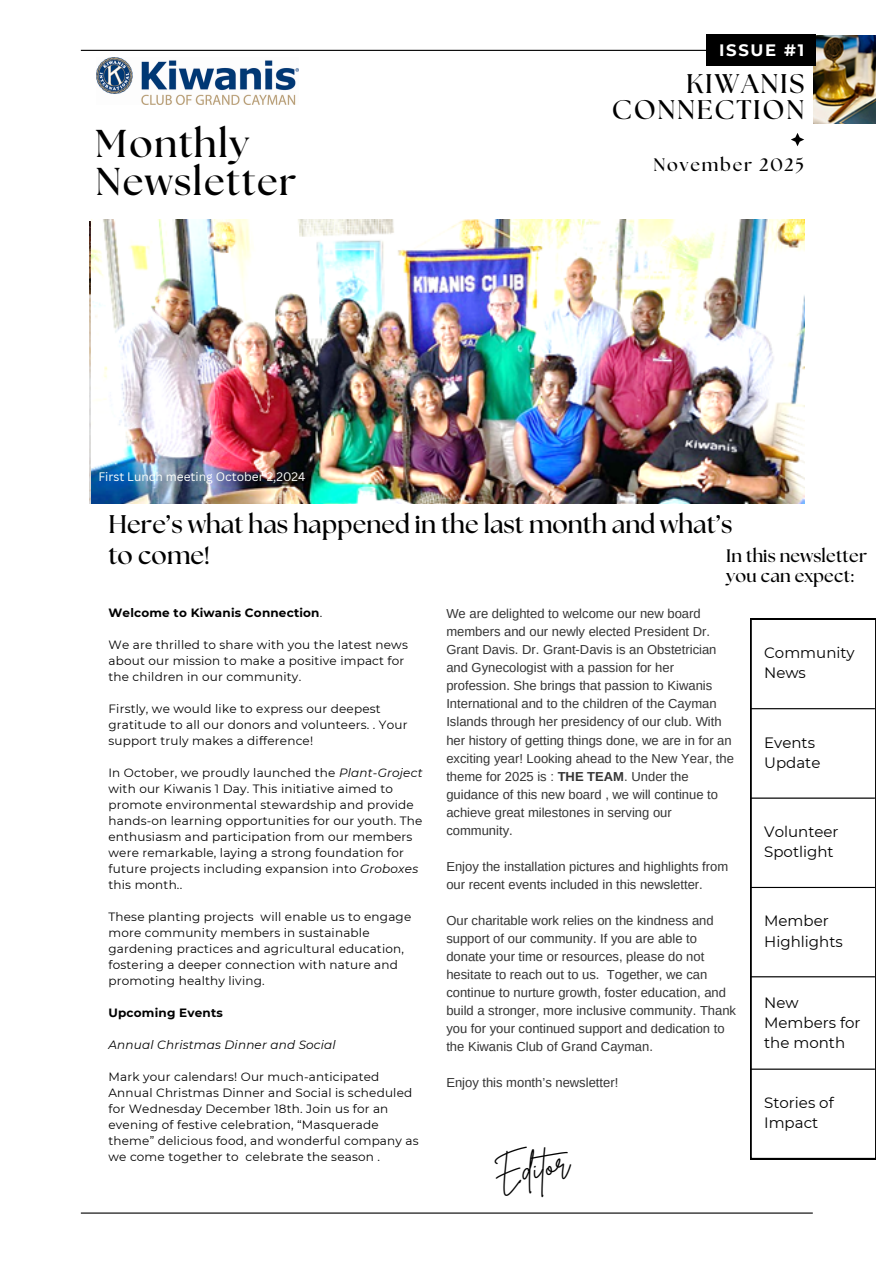
<style>
.page{position:relative;width:894px;height:1264px;background:#fff}
.page>*{position:absolute;margin:0;border:0;box-sizing:border-box;transform-origin:0 0}
.t1{font:700 38.7px/37.7px "The Seasons";letter-spacing:.04em;color:#000}
.t2{font:33.45px "Brittany Signature";color:#000}
.t3{font:700 27px/25.8px "The Seasons";letter-spacing:.065em;color:#000;text-align:right}
.t4{font:700 25.5px/31px "The Seasons";color:#000}
.t5{font:700 18px/20.2px "The Seasons";letter-spacing:.01em;color:#000}
.t6{font:700 18px "The Seasons";letter-spacing:.1em;color:#000}
.t7{font:700 16.5px "Montserrat";letter-spacing:.1em;color:#fff}
.t8{font:15px/20.2px "Montserrat";color:#000}
.t9{font:13.05px/18px "Arimo";color:#343434}
.t10{font:12px/16px "Montserrat";letter-spacing:.015em;color:#000}
.t11{font:700 12px "Montserrat";letter-spacing:.015em;color:#000}
.t12{font:italic 12px "Montserrat";letter-spacing:.015em;color:#000}
.t13{font:12px "Canva Sans";color:#fefffd}
.s1{font-weight:400}
.s2{font-style:italic}
.s3{font-weight:700}
</style>
<div class="page">
<hr style="left:81px;top:50px;width:731px;height:1px;background:#000">
<hr style="left:81px;top:1212px;width:731px;height:1px;background:#000">
<svg style="left:791px;top:133px;width:13px;height:13px"></svg>
<svg style="left:750px;top:619px;width:125px;height:539px"></svg>
<hr style="left:750px;top:618px;width:124px;height:2px;background:#000">
<hr style="left:750px;top:708px;width:124px;height:1px;background:#000">
<hr style="left:750px;top:797px;width:124px;height:1px;background:#000">
<hr style="left:750px;top:886px;width:124px;height:2px;background:#000">
<hr style="left:750px;top:976px;width:124px;height:1px;background:#000">
<hr style="left:750px;top:1068px;width:124px;height:1px;background:#000">
<hr style="left:750px;top:1157px;width:124px;height:1px;background:#000">
<img style="left:91px;top:219px;width:713px;height:285px">
<img style="left:97px;top:57px;width:201px;height:47px">
<img style="left:813px;top:35px;width:62px;height:88px">
<div style="left:706px;top:35px;width:109px;height:31px;background:#000"></div>
<h5 class="t1" style="left:95px;top:127px;width:203px">Monthly<br>Newsletter</h5>
<p class="t13" style="left:98px;top:468px;width:208px">First Lunch meeting October 2,2024</p>
<p class="t7" style="left:719px;top:40px;width:87px">ISSUE #1</p>
<p class="t3" style="left:611px;top:72px;width:194px">KIWANIS<br>CONNECTION</p>
<p class="t6" style="left:653px;top:157px;width:152px">November 2025</p>
<h4 class="t4" style="left:108px;top:509px;width:625px">Here’s what has happened in the last month and what’s to come!</h4>
<p class="t5" style="left:726px;top:546px;width:142px">In this newsletter you can expect:</p>
<p class="t11" style="left:108px;top:605px;width:215px">Welcome to Kiwanis Connection<span class="s1">.</span></p>
<h3 class="t10" style="left:108px;top:636px;width:301px">We are thrilled to share with you the latest news about our mission to make a positive impact for the children in our community.</h3>
<h1 class="t10" style="left:108px;top:700px;width:300px">Firstly, we would like to express our deepest gratitude to all our donors and volunteers. . Your support truly makes a difference!</h1>
<h5 class="t10" style="left:108px;top:764px;width:315px">In October, we proudly launched the <span class="s2">Plant-Groject </span>with our Kiwanis 1 Day. This initiative aimed to promote environmental stewardship and provide hands-on learning opportunities for our youth. The enthusiasm and participation from our members were remarkable, laying a strong foundation for future projects including expansion into <span class="s2">Groboxes </span>this month..</h5>
<p class="t10" style="left:108px;top:908px;width:304px">These planting projects will enable us to engage more community members in sustainable gardening practices and agricultural education, fostering a deeper connection with nature and promoting healthy living.</p>
<p class="t11" style="left:108px;top:1005px;width:116px">Upcoming Events</p>
<p class="t12" style="left:108px;top:1037px;width:229px">Annual Christmas Dinner and Social</p>
<p class="t10" style="left:108px;top:1068px;width:311px">Mark your calendars! Our much-anticipated Annual Christmas Dinner and Social is scheduled for Wednesday December 18th. Join us for an evening of festive celebration, “Masquerade theme” delicious food, and wonderful company as we come together to celebrate the season .</p>
<h6 class="t9" style="left:446px;top:605px;width:289px">We are delighted to welcome our new board members and our newly elected President Dr.<br>Grant Davis. Dr. Grant-Davis is an Obstetrician and Gynecologist with a passion for her profession. She brings that passion to Kiwanis International and to the children of the Cayman Islands through her presidency of our club. With her history of getting things done, we are in for an exciting year! Looking ahead to the New Year, the theme for 2025 is : <span class="s3">THE TEAM</span>. Under the guidance of this new board , we will continue to achieve great milestones in serving our community.</h6>
<p class="t9" style="left:446px;top:857px;width:283px">Enjoy the installation pictures and highlights from our recent events included in this newsletter.</p>
<p class="t9" style="left:446px;top:911px;width:291px">Our charitable work relies on the kindness and support of our community. If you are able to donate your time or resources, please do not hesitate to reach out to us. Together, we can continue to nurture growth, foster education, and build a stronger, more inclusive community. Thank you for your continued support and dedication to the Kiwanis Club of Grand Cayman.</p>
<p class="t9" style="left:446px;top:1073px;width:173px">Enjoy this month’s newsletter!</p>
<p class="t2" style="left:491px;top:1152px;width:77px;rotate:-9deg">Editor</p>
<p class="t8" style="left:764px;top:642px;width:92px">Community<br>News</p>
<p class="t8" style="left:764px;top:732px;width:58px">Events<br>Update</p>
<p class="t8" style="left:764px;top:821px;width:76px">Volunteer</p>
<p class="t8" style="left:764px;top:841px;width:71px">Spotlight</p>
<p class="t8" style="left:764px;top:910px;width:80px">Member<br>Highlights</p>
<p class="t8" style="left:764px;top:992px;width:98px">New<br>Members for the month</p>
<p class="t8" style="left:764px;top:1092px;width:71px">Stories of<br>Impact</p>
</div>
